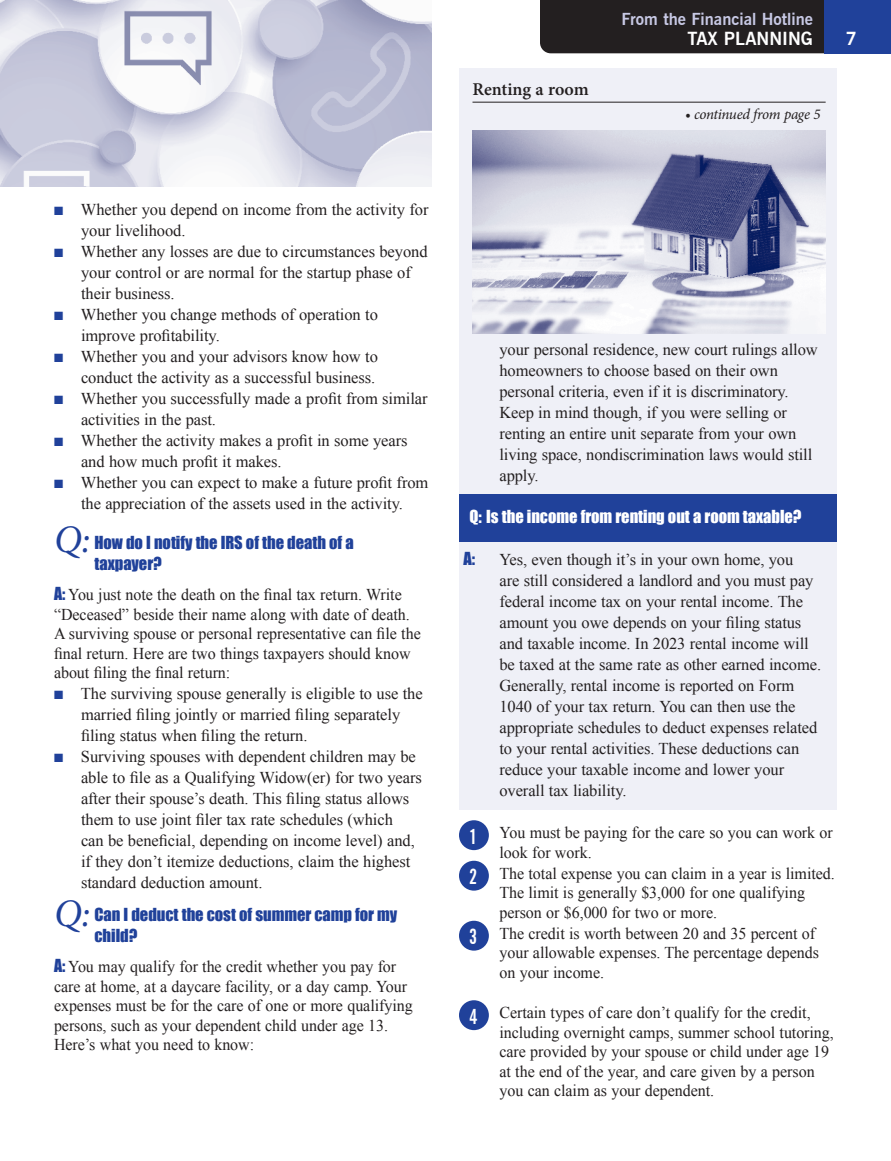
<style>
.page{position:relative;width:891px;height:1161px;background:#fff}
.page>*{position:absolute;margin:0;border:0;box-sizing:border-box;transform-origin:0 0}
.t1{font:italic 39px "Minion Pro";color:#20419a}
.Header1{font:700 extra-condensed 21px "News Gothic BT";color:#fff}
.Top_Left{font:700 18px "News Gothic BT";color:#fff}
.Header1-2{font:600 18px "Minion Pro";letter-spacing:-.005em;color:#231f20}
.Writer_Title{font:16.5px/19.5px "Times New Roman";letter-spacing:-.005em;color:#231f20}
.Body1{font:16.5px/21px "Times New Roman";letter-spacing:-.005em;color:#231f20}
.Writer_Title-2{font:16.5px/21px "Impact";letter-spacing:-.005em;color:#20419a}
.Writer_Title-3{font:16.5px "Impact";letter-spacing:-.005em;color:#fff}
.Top_Left-2{font:700 16.5px "News Gothic BT";color:#c7c8e4}
.Header1-3{font:italic 15px "Minion Pro";letter-spacing:-.025em;color:#231f20}
.s1{color:#20419a}
.s2{font-family:"Impact";color:#20419a}
</style>
<div class="page">
<div style="left:459px;top:68px;width:378px;height:742px;background:#eff0f7"></div>
<img style="left:0;top:0;width:432px;height:186px">
<div style="left:459px;top:494px;width:378px;height:48px;background:#20419a"></div>
<div style="left:540px;top:0;width:284px;height:53px;background:#231f20"></div>
<div style="left:824px;top:0;width:67px;height:53px;background:#20419a"></div>
<div style="left:459px;top:820px;width:30px;height:30px;background:#20419a;border-radius:50%"></div>
<div style="left:459px;top:861px;width:30px;height:30px;background:#20419a;border-radius:50%"></div>
<div style="left:459px;top:921px;width:30px;height:30px;background:#20419a;border-radius:50%"></div>
<div style="left:459px;top:1000px;width:30px;height:30px;background:#20419a;border-radius:50%"></div>
<hr style="left:472px;top:102px;width:354px;height:1px;background:#231f20">
<img style="left:472px;top:130px;width:354px;height:203px">
<p class="Body1" style="left:81px;top:199px;width:349px;text-indent:-27px"><span class="s1">■</span> Whether you depend on income from the activity for your livelihood.</p>
<p class="Body1" style="left:81px;top:241px;width:348px;text-indent:-27px"><span class="s1">■</span> Whether any losses are due to circumstances beyond your control or are normal for the startup phase of their business.</p>
<p class="Body1" style="left:81px;top:304px;width:298px;text-indent:-27px"><span class="s1">■</span> Whether you change methods of operation to improve profitability.</p>
<p class="Body1" style="left:54px;top:346px;width:325px;text-align:right"><span class="s1">■</span> Whether you and your advisors know how to conduct the activity as a successful business.</p>
<p class="Body1" style="left:81px;top:388px;width:348px;text-indent:-27px"><span class="s1">■</span> Whether you successfully made a profit from similar activities in the past.</p>
<p class="Body1" style="left:81px;top:430px;width:328px;text-indent:-27px"><span class="s1">■</span> Whether the activity makes a profit in some years and how much profit it makes.</p>
<p class="Body1" style="left:54px;top:472px;width:376px;text-align:center"><span class="s1">■</span> Whether you can expect to make a future profit from the appreciation of the assets used in the activity.</p>
<p class="Writer_Title-2" style="left:94px;top:532px;width:261px">How do I notify the IRS of the death of a taxpayer?</p>
<p class="Writer_Title" style="left:54px;top:585px;width:368px"><span class="s2">A:</span> You just note the death on the final tax return. Write “Deceased” beside their name along with date of death.<br>A surviving spouse or personal representative can file the final return. Here are two things taxpayers should know about filing the final return:</p>
<p class="Body1" style="left:81px;top:683px;width:343px;text-indent:-27px"><span class="s1">■</span> The surviving spouse generally is eligible to use the married filing jointly or married filing separately filing status when filing the return.</p>
<p class="Body1" style="left:81px;top:746px;width:342px;text-indent:-27px"><span class="s1">■</span> Surviving spouses with dependent children may be able to file as a Qualifying Widow(er) for two years after their spouse’s death. This filing status allows them to use joint filer tax rate schedules (which<br>can be beneficial, depending on income level) and, if they don’t itemize deductions, claim the highest standard deduction amount.</p>
<p class="Writer_Title-2" style="left:94px;top:904px;width:304px">Can I deduct the cost of summer camp for my child?</p>
<p class="Writer_Title" style="left:54px;top:957px;width:360px"><span class="s2">A:</span> You may qualify for the credit whether you pay for care at home, at a daycare facility, or a day camp. Your expenses must be for the care of one or more qualifying persons, such as your dependent child under age 13.<br>Here’s what you need to know:</p>
<p class="t1" style="left:54px;top:513px;width:38px">Q:</p>
<p class="t1" style="left:54px;top:887px;width:38px">Q:</p>
<p class="Header1-2" style="left:472px;top:77px;width:118px">Renting a room</p>
<p class="Top_Left-2" style="left:622px;top:9px;width:193px">From the Financial Hotline</p>
<p class="Top_Left" style="left:688px;top:28px;width:127px">TAX PLANNING</p>
<p class="Top_Left" style="left:846px;top:28px;width:12px">7</p>
<p class="Header1-3" style="left:685px;top:104px;width:137px">• continued from page 5</p>
<p class="Writer_Title" style="left:500px;top:339px;width:320px;line-height:21px">your personal residence, new court rulings allow homeowners to choose based on their own personal criteria, even if it is discriminatory.<br>Keep in mind though, if you were selling or renting an entire unit separate from your own living space, nondiscrimination laws would still apply.</p>
<p class="Writer_Title-3" style="left:470px;top:504px;width:334px">Q: Is the income from renting out a room taxable?</p>
<p class="Writer_Title-2" style="left:463px;top:548px;width:13px">A:</p>
<p class="Writer_Title" style="left:500px;top:549px;width:323px;line-height:21px">Yes, even though it’s in your own home, you<br>are still considered a landlord and you must pay federal income tax on your rental income. The amount you owe depends on your filing status and taxable income. In 2023 rental income will be taxed at the same rate as other earned income.<br>Generally, rental income is reported on Form 1040 of your tax return. You can then use the appropriate schedules to deduct expenses related to your rental activities. These deductions can reduce your taxable income and lower your overall tax liability.</p>
<p class="Header1" style="left:469px;top:824px;width:10px">1</p>
<p class="Writer_Title" style="left:500px;top:823px;width:335px">You must be paying for the care so you can work or look for work.</p>
<p class="Header1" style="left:469px;top:864px;width:10px">2</p>
<p class="Writer_Title" style="left:500px;top:863px;width:337px">The total expense you can claim in a year is limited.<br>The limit is generally $3,000 for one qualifying person or $6,000 for two or more.</p>
<p class="Header1" style="left:469px;top:924px;width:10px">3</p>
<p class="Writer_Title" style="left:500px;top:923px;width:321px">The credit is worth between 20 and 35 percent of your allowable expenses. The percentage depends on your income.</p>
<p class="Header1" style="left:469px;top:1004px;width:10px">4</p>
<p class="Writer_Title" style="left:500px;top:1003px;width:336px">Certain types of care don’t qualify for the credit, including overnight camps, summer school tutoring, care provided by your spouse or child under age 19 at the end of the year, and care given by a person you can claim as your dependent.</p>
</div>
